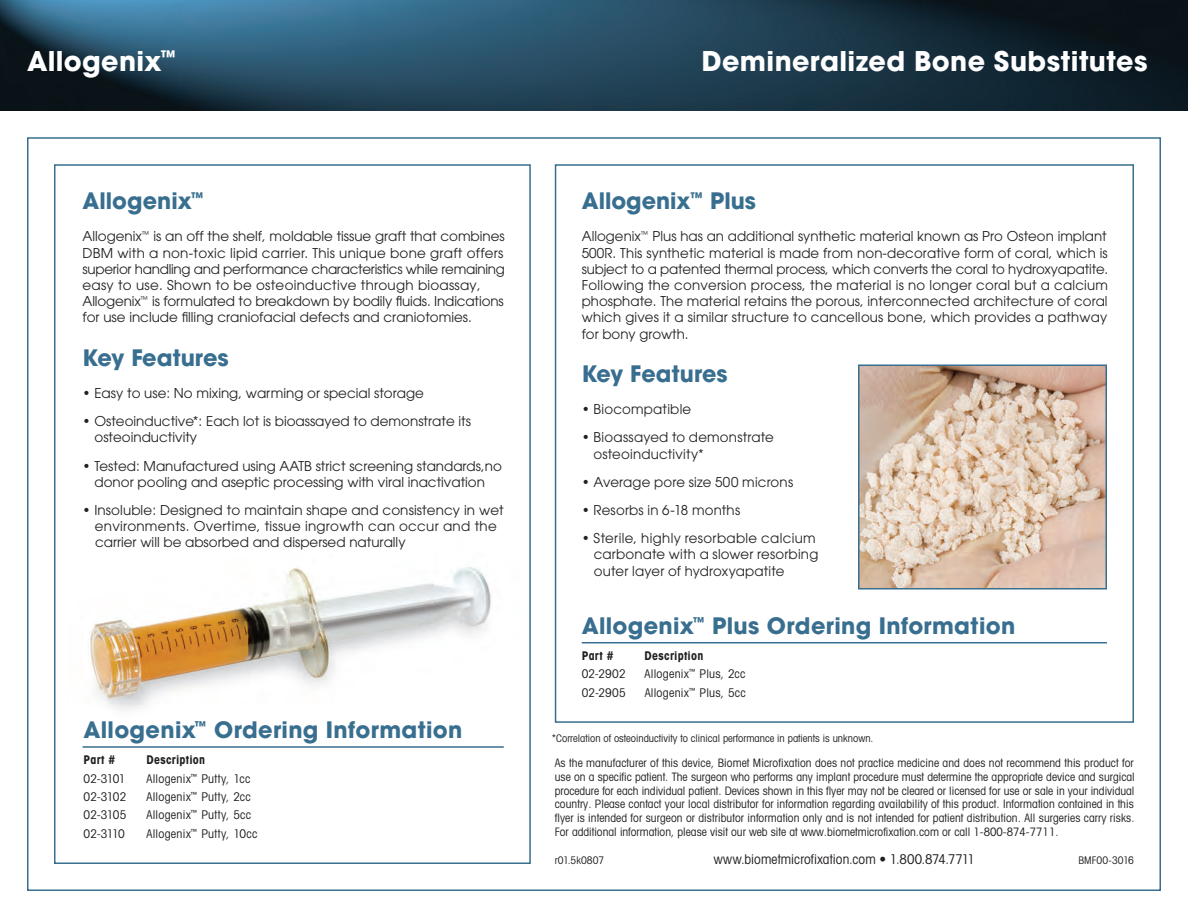
<style>
.page{position:relative;width:1188px;height:918px;background:#fff}
.page>*{position:absolute;margin:0;border:0;box-sizing:border-box;transform-origin:0 0}
.t1{font:700 27px "Avant Garde";letter-spacing:.015em;color:#fff}
.body_copy{font:700 22.5px "Avant Garde";letter-spacing:.01em;color:#386e8f}
.t2{font:13.5px/16.2px "Avant Garde";letter-spacing:.005em;color:#231f20;text-align:justify}
.t3{font:13.5px "Avant Garde";letter-spacing:-.02em;color:#231f20}
.t4{font:condensed 13.5px "Avant Garde";letter-spacing:.005em;color:#231f20}
.t5{font:13.5px "Avant Garde";letter-spacing:.03em;color:#231f20}
.description{font:condensed 12px "Avant Garde";letter-spacing:.015em;color:#231f20}
.description-2{font:700 condensed 12px "Avant Garde";letter-spacing:.025em;color:#231f20}
.t6{font:condensed 11.7px/14px "Avant Garde";letter-spacing:.005em;color:#231f20}
.t7{font:condensed 10.5px "Avant Garde";color:#231f20}
.s1{font-stretch:normal}
</style>
<div class="page">
<img style="left:0;top:0;width:1188px;height:110px">
<img style="left:90px;top:567px;width:401px;height:143px">
<div style="left:555px;top:164px;width:579px;height:559px;border:2px solid #386e8f"></div>
<div style="left:54px;top:164px;width:477px;height:700px;border:2px solid #386e8f"></div>
<hr style="left:582px;top:642px;width:525px;height:2px;background:#386e8f">
<hr style="left:82px;top:746px;width:422px;height:2px;background:#386e8f">
<img style="left:861px;top:367px;width:243px;height:220px">
<div style="left:858px;top:364px;width:249px;height:226px;border:2px solid #386e8f"></div>
<p class="t1" style="left:27px;top:43px;width:151px">Allogenix<sup>™</sup></p>
<p class="body_copy" style="left:82px;top:186px;width:123px">Allogenix<sup>™</sup></p>
<p class="t2" style="left:82px;top:228px;width:424px">Allogenix<sup>™</sup> is an off the shelf, moldable tissue graft that combines</p>
<p class="t2" style="left:82px;top:245px;width:422px">DBM with a non-toxic lipid carrier. This unique bone graft offers</p>
<p class="t3" style="left:82px;top:261px;width:424px">superior handling and performance characteristics while remaining</p>
<p class="t2" style="left:82px;top:277px;width:400px">easy to use. Shown to be osteoinductive through bioassay,</p>
<p class="t2" style="left:82px;top:293px;width:423px">Allogenix<sup>™</sup> is formulated to breakdown by bodily fluids. Indications</p>
<p class="t2" style="left:83px;top:309px;width:391px">for use include filling craniofacial defects and craniotomies.</p>
<p class="body_copy" style="left:82px;top:343px;width:148px">Key Features</p>
<p class="t2" style="left:82px;top:385px;width:343px">• Easy to use: No mixing, warming or special storage</p>
<p class="t2" style="left:82px;top:413px;width:390px">• Osteoinductive*: Each lot is bioassayed to demonstrate its</p>
<p class="t2" style="left:95px;top:429px;width:104px">osteoinductivity</p>
<p class="t2" style="left:82px;top:458px;width:421px">• Tested: Manufactured using AATB strict screening standards,no</p>
<p class="t2" style="left:94px;top:474px;width:392px">donor pooling and aseptic processing with viral inactivation</p>
<p class="t2" style="left:82px;top:502px;width:423px">• Insoluble: Designed to maintain shape and consistency in wet</p>
<p class="t2" style="left:95px;top:518px;width:404px">environments. Overtime, tissue ingrowth can occur and the</p>
<p class="t2" style="left:95px;top:534px;width:312px">carrier will be absorbed and dispersed naturally</p>
<p class="body_copy" style="left:84px;top:715px;width:380px">Allogenix<sup>™</sup> Ordering Information</p>
<p class="description-2" style="left:84px;top:752px;width:33px">Part #</p>
<p class="description-2" style="left:146px;top:752px;width:60px">Description</p>
<p class="description" style="left:84px;top:771px;width:43px">02-3101</p>
<p class="description" style="left:146px;top:771px;width:105px">Allogenix<sup>™</sup> Putty, 1cc</p>
<p class="description" style="left:84px;top:789px;width:44px">02-3102</p>
<p class="description" style="left:146px;top:789px;width:106px">Allogenix<sup>™</sup> Putty, 2cc</p>
<p class="description" style="left:84px;top:808px;width:44px">02-3105</p>
<p class="description" style="left:146px;top:808px;width:106px">Allogenix<sup>™</sup> Putty, 5cc</p>
<p class="description" style="left:84px;top:826px;width:43px">02-3110</p>
<p class="description" style="left:146px;top:826px;width:112px">Allogenix<sup>™</sup> Putty, 10cc</p>
<p class="t1" style="left:702px;top:43px;width:447px">Demineralized Bone Substitutes</p>
<p class="body_copy" style="left:582px;top:186px;width:176px">Allogenix<sup>™</sup> Plus</p>
<p class="t2" style="left:582px;top:228px;width:526px">Allogenix<sup>™</sup> Plus has an additional synthetic material known as Pro Osteon implant</p>
<p class="t2" style="left:582px;top:245px;width:527px">500R. This synthetic material is made from non-decorative form of coral, which is</p>
<p class="t2" style="left:582px;top:261px;width:528px">subject to a patented thermal process, which converts the coral to hydroxyapatite.<br>Following the conversion process, the material is no longer coral but a calcium phosphate. The material retains the porous, interconnected architecture of coral which gives it a similar structure to cancellous bone, which provides a pathway</p>
<p class="t2" style="left:582px;top:326px;width:108px">for bony growth.</p>
<p class="body_copy" style="left:582px;top:359px;width:147px">Key Features</p>
<p class="t2" style="left:582px;top:401px;width:111px">• Biocompatible</p>
<p class="t2" style="left:582px;top:429px;width:194px">• Bioassayed to demonstrate</p>
<p class="t2" style="left:593px;top:446px;width:112px">osteoinductivity*</p>
<p class="t2" style="left:582px;top:474px;width:213px">• Average pore size 500 microns</p>
<p class="t2" style="left:582px;top:502px;width:160px">• Resorbs in 6-18 months</p>
<p class="t5" style="left:582px;top:530px;width:236px">• Sterile, highly resorbable calcium</p>
<p class="t2" style="left:594px;top:546px;width:226px">carbonate with a slower resorbing</p>
<p class="t2" style="left:594px;top:563px;width:192px">outer layer of hydroxyapatite</p>
<p class="body_copy" style="left:582px;top:611px;width:435px">Allogenix<sup>™</sup> Plus Ordering Information</p>
<p class="description-2" style="left:582px;top:648px;width:33px">Part #</p>
<p class="description-2" style="left:645px;top:648px;width:60px">Description</p>
<p class="description" style="left:582px;top:667px;width:45px">02-2902</p>
<p class="description" style="left:645px;top:667px;width:102px">Allogenix<sup>™</sup> Plus, 2cc</p>
<p class="description" style="left:582px;top:685px;width:45px">02-2905</p>
<p class="description" style="left:645px;top:685px;width:103px">Allogenix<sup>™</sup> Plus, 5cc</p>
<p class="t7" style="left:552px;top:731px;width:323px"><span class="s1">*</span>Correlation of osteoinductivity to clinical performance in patients is unknown.</p>
<p class="t6" style="left:555px;top:755px;width:581px">As the manufacturer of this device, Biomet Microfixation does not practice medicine and does not recommend this product for</p>
<p class="t6" style="left:555px;top:769px;width:582px">use on a specific patient. The surgeon who performs any implant procedure must determine the appropriate device and surgical procedure for each individual patient. Devices shown in this flyer may not be cleared or licensed for use or sale in your individual</p>
<p class="t6" style="left:555px;top:797px;width:581px">country. Please contact your local distributor for information regarding availability of this product. Information contained in this</p>
<p class="t6" style="left:555px;top:811px;width:581px">flyer is intended for surgeon or distributor information only and is not intended for patient distribution. All surgeries carry risks.</p>
<p class="t6" style="left:555px;top:825px;width:505px">For additional information, please visit our web site at www.biometmicrofixation.com or call 1-800-874-7711.</p>
<p class="t7" style="left:555px;top:854px;width:51px">r01.5k0807</p>
<p class="t4" style="left:714px;top:851px;width:263px">www.biometmicrofixation.com • 1.800.874.7711</p>
<p class="t7" style="left:1078px;top:854px;width:57px">BMF00-3016</p>
</div>
